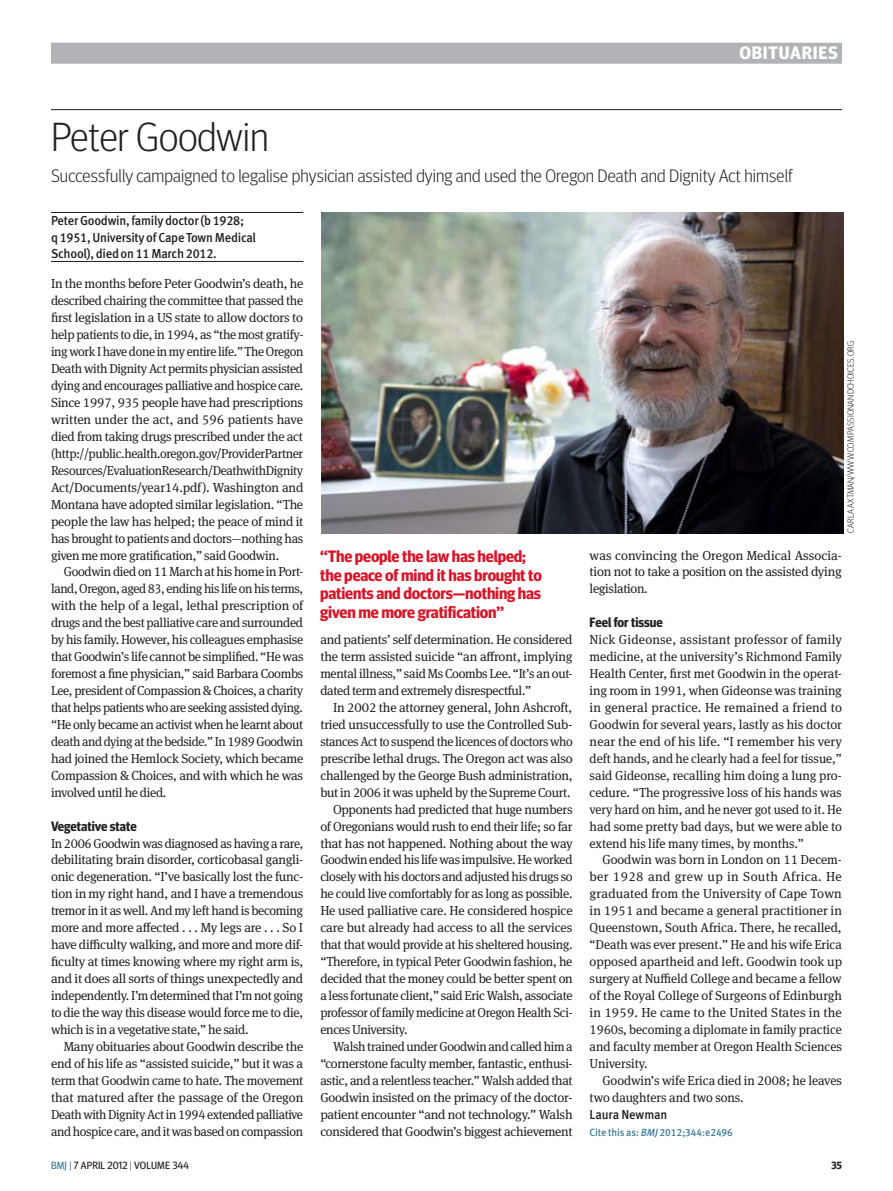
<style>
.page{position:relative;width:893px;height:1191px;background:#fff}
.page>*{position:absolute;margin:0;border:0;box-sizing:border-box;transform-origin:0 0}
.OBIT_head_27{font:300 40.5px "Meta Headline OT";color:#231f20}
.intro_12{font:300 18px "Meta Headline OT";letter-spacing:.01em;color:#231f20}
.Section-Strap_grey_R{font:700 18px "Meta Headline OT";letter-spacing:.04em;color:#fff}
.quote{font:700 16.5px/18.8px "Meta Headline OT";letter-spacing:-.01em;color:#d71729}
.subhead1_crosshead{font:700 13.5px "Meta Headline OT";color:#231f20}
.body_indent{font:13.05px/17px "Meta Serif Pro";letter-spacing:-.025em;color:#231f20;text-align:justify}
.body{font:13.05px/17px "Meta Serif Pro";letter-spacing:-.025em;color:#231f20;text-align:justify}
.Main_obit_biog{font:500 13.05px/16.5px "Meta Pro";letter-spacing:-.02em;color:#231f20;scale:.95 1}
.body_indent-2{font:13.05px/17px "Meta Serif Pro";letter-spacing:-.005em;color:#231f20}
.obit_author{font:500 13.05px "Meta Pro";letter-spacing:-.005em;color:#231f20;scale:.95 1}
.citation{font:500 10.5px "Meta Pro";letter-spacing:-.005em;color:#3c7b93;scale:.95 1}
.t1{font:10.5px "Meta Headline OT";letter-spacing:.01em;color:#231f20}
.t2{font:700 10.5px "Meta Headline OT";color:#231f20}
.credit{font:300 9px "Meta Headline OT";letter-spacing:.015em;color:#231f20}
.s1{font-style:italic}
.s2{color:#3c7b93}
.s3{font-weight:300}
</style>
<div class="page">
<div style="left:51px;top:43px;width:791px;height:21px;background:#b2b3b7"></div>
<hr style="left:51px;top:109px;width:791px;height:1px;background:#231f20">
<hr style="left:51px;top:212px;width:252px;height:1px;background:#231f20">
<hr style="left:51px;top:261px;width:252px;height:1px;background:#231f20">
<img style="left:322px;top:213px;width:521px;height:320px">
<p class="Section-Strap_grey_R" style="left:739px;top:42px;width:100px">OBITUARIES</p>
<p class="OBIT_head_27" style="left:51px;top:113px;width:219px">Peter Goodwin</p>
<p class="intro_12" style="left:51px;top:165px;width:743px">Successfully campaigned to legalise physician assisted dying and used the Oregon Death and Dignity Act himself</p>
<p class="Main_obit_biog" style="left:51px;top:212px;width:217px">Peter Goodwin, family doctor (b 1928;<br>q 1951, University of Cape Town Medical<br>School), died on 11 March 2012.</p>
<p class="body" style="left:51px;top:275px;width:254px">In the months before Peter Goodwin’s death, he described chairing the committee that passed the first legislation in a US state to allow doctors to help patients to die, in 1994, as “the most gratify&shy;ing work I have done in my entire life.” The Oregon Death with Dignity Act permits physician assisted dying and encourages palliative and hospice care.<br>Since 1997, 935 people have had prescriptions written under the act, and 596 patients have died from taking drugs prescribed under the act (http://public.health.oregon.gov/ProviderPartner Resources/EvaluationResearch/DeathwithDignity Act/Documents/year14.pdf). Washington and Montana have adopted similar legislation. “The people the law has helped; the peace of mind it has brought to patients and doctors—nothing has given me more gratification,” said Goodwin.</p>
<p class="body_indent" style="left:51px;top:563px;width:254px;text-indent:13px">Goodwin died on 11 March at his home in Port&shy;land, Oregon, aged 83, ending his life on his terms, with the help of a legal, lethal prescription of drugs and the best palliative care and surrounded by his family. However, his colleagues emphasise that Goodwin’s life cannot be simplified. “He was foremost a fine physician,” said Barbara Coombs Lee, president of Compassion &amp; Choices, a charity that helps patients who are seeking assisted dying. “He only became an activist when he learnt about death and dying at the bedside.” In 1989 Goodwin had joined the Hemlock Society, which became Compassion &amp; Choices, and with which he was involved until he died.</p>
<p class="subhead1_crosshead" style="left:51px;top:817px;width:87px">Vegetative state</p>
<p class="body" style="left:51px;top:834px;width:254px">In 2006 Goodwin was diagnosed as having a rare, debilitating brain disorder, corticobasal gangli&shy;onic degeneration. “I’ve basically lost the func&shy;tion in my right hand, and I have a tremendous tremor in it as well. And my left hand is becoming more and more affected . . . My legs are . . . So I have difficulty walking, and more and more dif&shy;ficulty at times knowing where my right arm is, and it does all sorts of things unexpectedly and independently. I’m determined that I’m not going to die the way this disease would force me to die, which is in a vegetative state,” he said.</p>
<p class="body_indent" style="left:51px;top:1037px;width:254px;text-indent:13px">Many obituaries about Goodwin describe the end of his life as “assisted suicide,” but it was a term that Goodwin came to hate. The movement that matured after the passage of the Oregon Death with Dignity Act in 1994 extended palliative and hospice care, and it was based on compassion</p>
<p class="quote" style="left:320px;top:546px;width:223px">“The people the law has helped; the peace of mind it has brought to patients and doctors—nothing has given me more gratification”</p>
<p class="body_indent" style="left:320px;top:630px;width:254px">and patients’ self determination. He considered the term assisted suicide “an affront, implying mental illness,” said Ms Coombs Lee. “It’s an out&shy;dated term and extremely disrespectful.”</p>
<p class="body_indent" style="left:320px;top:698px;width:254px;text-indent:13px">In 2002 the attorney general, John Ashcroft, tried unsuccessfully to use the Controlled Sub&shy;stances Act to suspend the licences of doctors who prescribe lethal drugs. The Oregon act was also challenged by the George Bush administration, but in 2006 it was upheld by the Supreme Court.</p>
<p class="body_indent" style="left:320px;top:800px;width:254px;text-indent:13px">Opponents had predicted that huge numbers of Oregonians would rush to end their life; so far that has not happened. Nothing about the way Goodwin ended his life was impulsive. He worked closely with his doctors and adjusted his drugs so he could live comfortably for as long as possible.<br>He used palliative care. He considered hospice care but already had access to all the services that that would provide at his sheltered housing. “Therefore, in typical Peter Goodwin fashion, he decided that the money could be better spent on a less fortunate client,” said Eric Walsh, associate professor of family medicine at Oregon Health Sci&shy;ences University.</p>
<p class="body_indent" style="left:320px;top:1037px;width:254px;text-indent:13px">Walsh trained under Goodwin and called him a “cornerstone faculty member, fantastic, enthusi&shy;astic, and a relentless teacher.” Walsh added that Goodwin insisted on the primacy of the doctor&shy;patient encounter “and not technology.” Walsh considered that Goodwin’s biggest achievement</p>
<p class="credit" style="left:845px;top:533px;width:193px;rotate:-90deg">CARLA AXTMAN/WWW.COMPASSIONANDCHOICES.ORG</p>
<p class="body_indent" style="left:590px;top:546px;width:254px">was convincing the Oregon Medical Associa&shy;tion not to take a position on the assisted dying legislation.</p>
<p class="subhead1_crosshead" style="left:590px;top:614px;width:75px">Feel for tissue</p>
<p class="body" style="left:590px;top:630px;width:254px">Nick Gideonse, assistant professor of family medicine, at the university’s Richmond Family Health Center, first met Goodwin in the operat&shy;ing room in 1991, when Gideonse was training in general practice. He remained a friend to Goodwin for several years, lastly as his doctor near the end of his life. “I remember his very deft hands, and he clearly had a feel for tissue,” said Gideonse, recalling him doing a lung pro&shy;cedure. “The progressive loss of his hands was very hard on him, and he never got used to it. He had some pretty bad days, but we were able to extend his life many times, by months.”</p>
<p class="body_indent" style="left:590px;top:850px;width:254px;text-indent:13px">Goodwin was born in London on 11 Decem&shy;ber 1928 and grew up in South Africa. He graduated from the University of Cape Town in 1951 and became a general practitioner in Queenstown, South Africa. There, he recalled, “Death was ever present.” He and his wife Erica opposed apartheid and left. Goodwin took up surgery at Nuffield College and became a fellow of the Royal College of Surgeons of Edinburgh in 1959. He came to the United States in the 1960s, becoming a diplomate in family practice and faculty member at Oregon Health Sciences University.</p>
<p class="body_indent-2" style="left:590px;top:1071px;width:254px;text-indent:13px">Goodwin’s wife Erica died in 2008; he leaves two daughters and two sons.</p>
<p class="obit_author" style="left:590px;top:1104px;width:83px">Laura Newman</p>
<p class="citation" style="left:590px;top:1123px;width:152px">Cite this as: <span class="s1">BMJ</span> 2012;344:e2496</p>
<p class="t1" style="left:51px;top:1159px;width:139px"><span class="s2">BMJ</span> <span class="s3">|</span> 7 APRIL 2012 <span class="s3">|</span> VOLUME 344</p>
<p class="t2" style="left:831px;top:1159px;width:12px">35</p>
</div>
